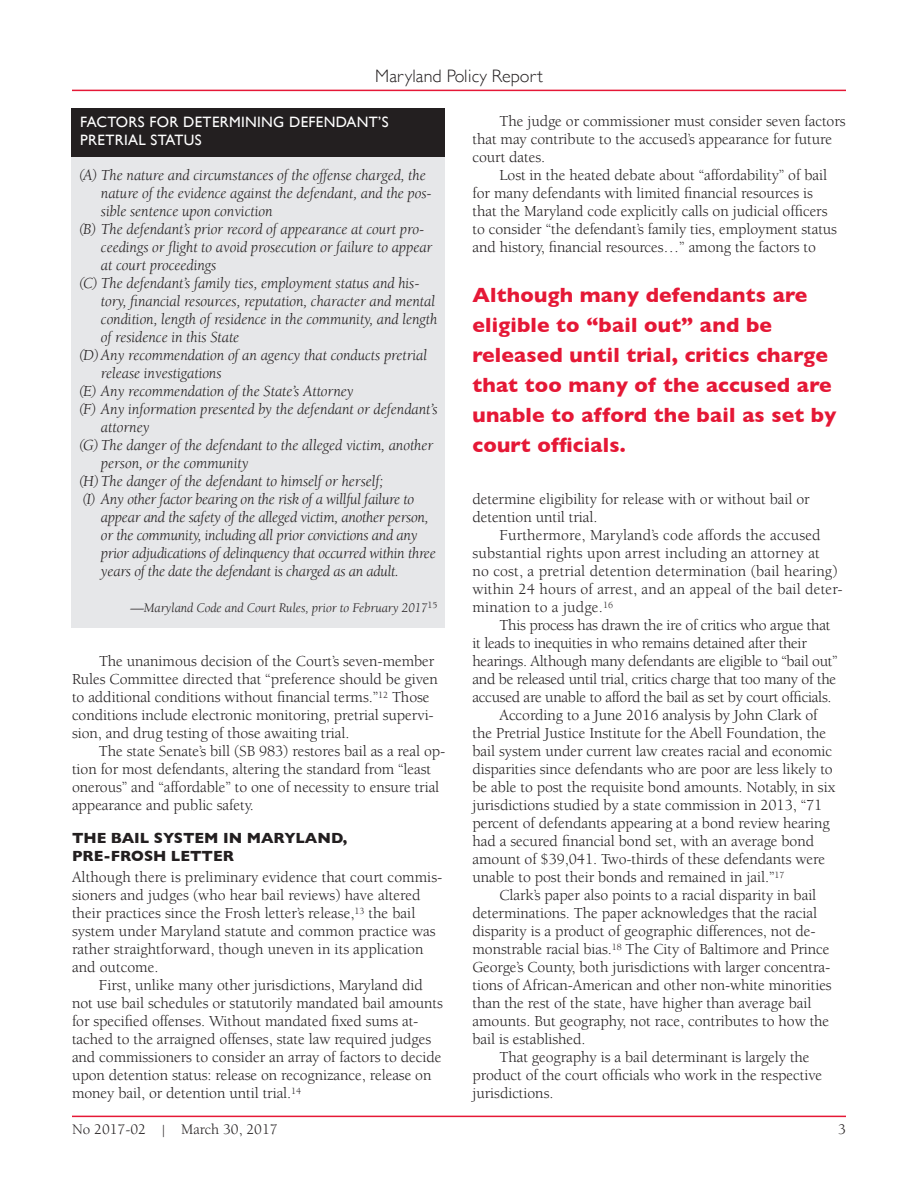
<style>
.page{position:relative;width:918px;height:1188px;background:#fff}
.page>*{position:absolute;margin:0;border:0;box-sizing:border-box;transform-origin:0 0}
.t1{font:700 21px/30px "Gill Sans";letter-spacing:.01em;color:#e51836}
.t2{font:300 18px "Gill Sans";letter-spacing:.01em;color:#231f20}
.t3{font:15.75px/18px "Berkeley";letter-spacing:-.005em;color:#231f20}
.t4{font:italic 15.75px "Berkeley";letter-spacing:-.005em;color:#231f20}
.t5{font:15px/18px "Gill Sans";letter-spacing:.02em;color:#fff}
.t6{font:700 15px/18px "Gill Sans";color:#231f20}
.t7{font:15px "Berkeley";color:#231f20}
.t8{font:italic 13.5px "Berkeley";letter-spacing:-.005em;color:#231f20}
.s1{font-family:"Adobe Caslon Pro";font-size:12px}
</style>
<div class="page">
<hr style="left:72px;top:1116px;width:774px;height:1px;background:#e51836">
<hr style="left:72px;top:90px;width:774px;height:1px;background:#e51836">
<div style="left:71px;top:137px;width:374px;height:491px;background:#e6e7e9"></div>
<div style="left:71px;top:108px;width:374px;height:49px;background:#231f20"></div>
<p class="t2" style="left:375px;top:62px;width:169px">Maryland Policy Report</p>
<p class="t5" style="left:80px;top:113px;width:310px">FACTORS FOR DETERMINING DEFENDANT’S<br>PRETRIAL STATUS</p>
<p class="t4" style="left:78px;top:167px;width:349px">(A) The nature and circumstances of the offense charged, the</p>
<p class="t4" style="left:101px;top:185px;width:332px">nature of the evidence against the defendant, and the pos-</p>
<p class="t4" style="left:101px;top:203px;width:173px">sible sentence upon conviction</p>
<p class="t4" style="left:78px;top:221px;width:347px">(B) The defendant’s prior record of appearance at court pro-</p>
<p class="t4" style="left:101px;top:239px;width:333px">ceedings or flight to avoid prosecution or failure to appear</p>
<p class="t4" style="left:101px;top:257px;width:117px">at court proceedings</p>
<p class="t4" style="left:78px;top:275px;width:343px">(C) The defendant’s family ties, employment status and his-</p>
<p class="t4" style="left:101px;top:293px;width:336px">tory, financial resources, reputation, character and mental</p>
<p class="t4" style="left:101px;top:311px;width:338px">condition, length of residence in the community, and length</p>
<p class="t4" style="left:101px;top:329px;width:140px">of residence in this State</p>
<p class="t4" style="left:78px;top:347px;width:350px">(D)Any recommendation of an agency that conducts pretrial</p>
<p class="t4" style="left:101px;top:365px;width:122px">release investigations</p>
<p class="t4" style="left:78px;top:383px;width:277px">(E) Any recommendation of the State’s Attorney</p>
<p class="t4" style="left:78px;top:401px;width:361px">(F) Any information presented by the defendant or defendant’s</p>
<p class="t4" style="left:101px;top:419px;width:50px">attorney</p>
<p class="t4" style="left:78px;top:437px;width:356px">(G) The danger of the defendant to the alleged victim, another</p>
<p class="t4" style="left:101px;top:455px;width:149px">person, or the community</p>
<p class="t4" style="left:78px;top:473px;width:306px">(H)The danger of the defendant to himself or herself;</p>
<p class="t4" style="left:82px;top:491px;width:334px">(I) Any other factor bearing on the risk of a willful failure to</p>
<p class="t4" style="left:101px;top:509px;width:329px">appear and the safety of the alleged victim, another person,</p>
<p class="t4" style="left:101px;top:527px;width:318px">or the community, including all prior convictions and any</p>
<p class="t4" style="left:101px;top:545px;width:336px">prior adjudications of delinquency that occurred within three</p>
<p class="t4" style="left:101px;top:563px;width:300px">years of the date the defendant is charged as an adult.</p>
<p class="t8" style="left:130px;top:601px;width:309px">—Maryland Code and Court Rules, prior to February 2017<sup>15</sup></p>
<p class="t3" style="left:72px;top:652px;width:368px;text-indent:27px">The unanimous decision of the Court’s seven-member Rules Committee directed that “preference should be given to additional conditions without financial terms.”<sup>12</sup> Those conditions include electronic monitoring, pretrial supervi&shy;sion, and drug testing of those awaiting trial.</p>
<p class="t3" style="left:72px;top:742px;width:375px;text-indent:27px">The state Senate’s bill (SB 983) restores bail as a real op&shy;tion for most defendants, altering the standard from “least onerous” and “affordable” to one of necessity to ensure trial appearance and public safety.</p>
<p class="t6" style="left:72px;top:829px;width:277px">THE BAIL SYSTEM IN MARYLAND,<br>PRE-FROSH LETTER</p>
<p class="t3" style="left:72px;top:868px;width:372px">Although there is preliminary evidence that court commis&shy;sioners and judges (who hear bail reviews) have altered their practices since the Frosh letter’s release,<sup>13</sup> the bail system under Maryland statute and common practice was rather straightforward, though uneven in its application and outcome.</p>
<p class="t3" style="left:72px;top:976px;width:372px;text-indent:27px">First, unlike many other jurisdictions, Maryland did not use bail schedules or statutorily mandated bail amounts for specified offenses. Without mandated fixed sums at&shy;tached to the arraigned offenses, state law required judges and commissioners to consider an array of factors to decide upon detention status: release on recognizance, release on money bail, or detention until trial.<sup>14</sup></p>
<p class="t3" style="left:473px;top:112px;width:375px;text-indent:27px">The judge or commissioner must consider seven factors that may contribute to the accused’s appearance for future court dates.</p>
<p class="t3" style="left:473px;top:166px;width:366px;text-indent:27px">Lost in the heated debate about “affordability” of bail for many defendants with limited financial resources is that the Maryland code explicitly calls on judicial officers to consider “the defendant’s family ties, employment status and history, financial resources…” among the factors to</p>
<h1 class="t1" style="left:472px;top:279px;width:366px">Although many defendants are eligible to “bail out” and be released until trial, critics charge that too many of the accused are unable to afford the bail as set by court officials.</h1>
<p class="t3" style="left:473px;top:490px;width:339px">determine eligibility for release with or without bail or detention until trial.</p>
<p class="t3" style="left:473px;top:526px;width:372px;text-indent:27px">Furthermore, Maryland’s code affords the accused substantial rights upon arrest including an attorney at<br>no cost, a pretrial detention determination (bail hearing) within 24 hours of arrest, and an appeal of the bail deter&shy;mination to a judge.<sup>16</sup></p>
<p class="t3" style="left:499px;top:616px;width:332px">This process has drawn the ire of critics who argue that</p>
<p class="t3" style="left:472px;top:634px;width:336px">it leads to inequities in who remains detained after their</p>
<p class="t3" style="left:472px;top:652px;width:367px">hearings. Although many defendants are eligible to “bail out”</p>
<p class="t3" style="left:472px;top:670px;width:365px">and be released until trial, critics charge that too many of the</p>
<p class="t3" style="left:472px;top:688px;width:361px">accused are unable to afford the bail as set by court officials.</p>
<p class="t3" style="left:499px;top:706px;width:320px">According to a June 2016 analysis by John Clark of</p>
<p class="t3" style="left:472px;top:724px;width:355px">the Pretrial Justice Institute for the Abell Foundation, the</p>
<p class="t3" style="left:472px;top:742px;width:361px">bail system under current law creates racial and economic</p>
<p class="t3" style="left:472px;top:760px;width:362px">disparities since defendants who are poor are less likely to</p>
<p class="t3" style="left:472px;top:778px;width:364px">be able to post the requisite bond amounts. Notably, in six</p>
<p class="t3" style="left:472px;top:796px;width:351px">jurisdictions studied by a state commission in 2013, “71</p>
<p class="t3" style="left:472px;top:814px;width:359px">percent of defendants appearing at a bond review hearing</p>
<p class="t3" style="left:472px;top:832px;width:343px">had a secured financial bond set, with an average bond</p>
<p class="t3" style="left:472px;top:850px;width:354px">amount of $39,041. Two-thirds of these defendants were</p>
<p class="t3" style="left:472px;top:868px;width:313px">unable to post their bonds and remained in jail.”<sup>17</sup></p>
<p class="t3" style="left:499px;top:886px;width:318px">Clark’s paper also points to a racial disparity in bail</p>
<p class="t3" style="left:473px;top:904px;width:346px">determinations. The paper acknowledges that the racial</p>
<p class="t3" style="left:473px;top:922px;width:345px">disparity is a product of geographic differences, not de-</p>
<p class="t3" style="left:473px;top:940px;width:359px">monstrable racial bias.<sup>18</sup> The City of Baltimore and Prince</p>
<p class="t3" style="left:473px;top:958px;width:359px">George’s County, both jurisdictions with larger concentra-</p>
<p class="t3" style="left:473px;top:976px;width:361px">tions of African-American and other non-white minorities</p>
<p class="t3" style="left:473px;top:994px;width:340px">than the rest of the state, have higher than average bail</p>
<p class="t3" style="left:473px;top:1012px;width:358px">amounts. But geography, not race, contributes to how the</p>
<p class="t3" style="left:473px;top:1030px;width:115px">bail is established.</p>
<p class="t3" style="left:500px;top:1048px;width:312px">That geography is a bail determinant is largely the</p>
<p class="t3" style="left:473px;top:1066px;width:351px">product of the court officials who work in the respective</p>
<p class="t3" style="left:473px;top:1084px;width:82px">jurisdictions.</p>
<p class="t7" style="left:72px;top:1121px;width:207px">No 2017-02 <span class="s1">|</span> March 30, 2017</p>
<p class="t7" style="left:838px;top:1121px;width:9px">3</p>
</div>
